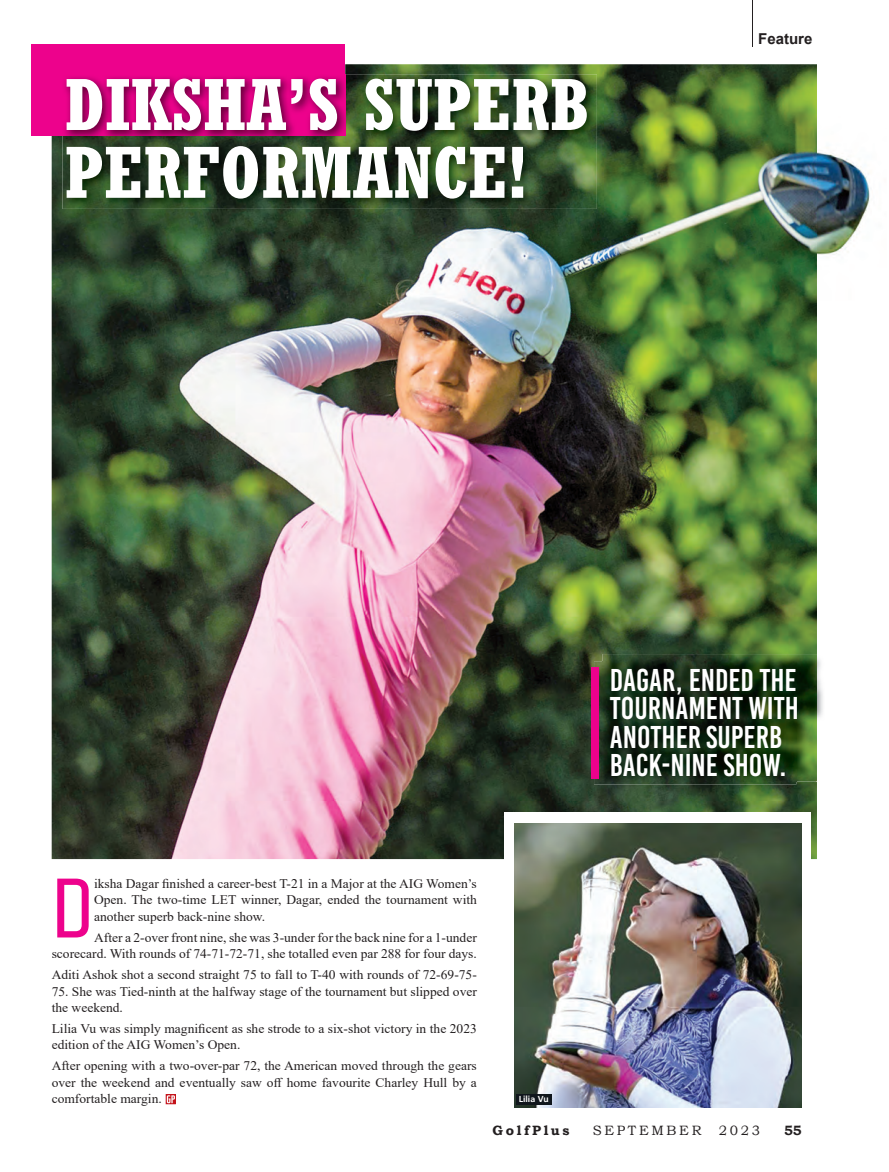
<style>
.page{position:relative;width:889px;height:1172px;background:#fff}
.page>*{position:absolute;margin:0;border:0;box-sizing:border-box;transform-origin:0 0}
.t1{font:700 expanded 84.6px "Tasse";color:#ed028c}
.t2{font:700 condensed 72.45px/67.8px "Rockwell";color:#fff}
.t3{font:31.5px/28.5px "Bebas Kai";color:#fff}
.t4{font:700 15px "Arial";color:#231f20}
.t5{font:13.5px "Bookman Old Style";letter-spacing:.2em;color:#231f20}
.t6{font:700 13.5px "Bookman Old Style";letter-spacing:.2em;color:#231f20}
.t7{font:13.2px/16.5px "Times New Roman";color:#231f20;text-align:justify}
.t8{font:700 9px "Frugal Sans";color:#fff}
</style>
<div class="page">
<img style="left:817px;top:152px;width:53px;height:103px">
<img style="left:52px;top:64px;width:765px;height:795px">
<hr style="left:753px;top:0;width:1px;height:47px;background:#231f20">
<svg style="left:166px;top:1094px;width:10px;height:10px"></svg>
<div style="left:504px;top:813px;width:306px;height:55px;background:#fff"></div>
<img style="left:514px;top:824px;width:288px;height:283px">
<img style="left:603px;top:654px;width:220px;height:127px">
<img style="left:594px;top:661px;width:202px;height:123px">
<img style="left:603px;top:661px;width:193px;height:120px">
<div style="left:591px;top:667px;width:8px;height:112px;background:#ed028c"></div>
<div style="left:31px;top:44px;width:314px;height:92px;background:#ed028c"></div>
<img style="left:63px;top:74px;width:534px;height:135px">
<img style="left:63px;top:74px;width:282px;height:62px">
<div style="left:516px;top:1094px;width:36px;height:10px;background:#10161c"></div>
<h2 class="t2" style="left:65px;top:70px;width:526px">DIKSHA’S SUPERB<br>PERFORMANCE!</h2>
<p class="t4" style="left:758px;top:30px;width:56px">Feature</p>
<h1 class="t1" style="left:52px;top:863px;width:43px">D</h1>
<p class="t7" style="left:94px;top:875px;width:384px">iksha Dagar finished a career-best T-21 in a Major at the AIG Women’s Open. The two-time LET winner, Dagar, ended the tournament with another superb back-nine show.</p>
<p class="t7" style="left:52px;top:929px;width:427px;text-align:right">After a 2-over front nine, she was 3-under for the back nine for a 1-under scorecard. With rounds of 74-71-72-71, she totalled even par 288 for four days.</p>
<p class="t7" style="left:52px;top:966px;width:427px">Aditi Ashok shot a second straight 75 to fall to T-40 with rounds of 72-69-75-</p>
<p class="t7" style="left:52px;top:983px;width:427px">75. She was Tied-ninth at the halfway stage of the tournament but slipped over the weekend.</p>
<p class="t7" style="left:52px;top:1020px;width:427px">Lilia Vu was simply magnificent as she strode to a six-shot victory in the 2023 edition of the AIG Women’s Open.</p>
<p class="t7" style="left:52px;top:1057px;width:427px">After opening with a two-over-par 72, the American moved through the gears over the weekend and eventually saw off home favourite Charley Hull by a comfortable margin.</p>
<p class="t8" style="left:519px;top:1095px;width:32px">Lilia Vu</p>
<h3 class="t3" style="left:610px;top:666px;width:191px">DAGAR, ENDED THE<br>TOURNAMENT WITH<br>ANOTHER SUPERB<br>BACK-NINE SHOW.</h3>
<p class="t6" style="left:493px;top:1122px;width:78px">GolfPlus</p>
<p class="t5" style="left:593px;top:1122px;width:110px">SEPTEMBER</p>
<p class="t5" style="left:719px;top:1122px;width:43px">2023</p>
<p class="t6" style="left:784px;top:1122px;width:19px">55</p>
</div>
